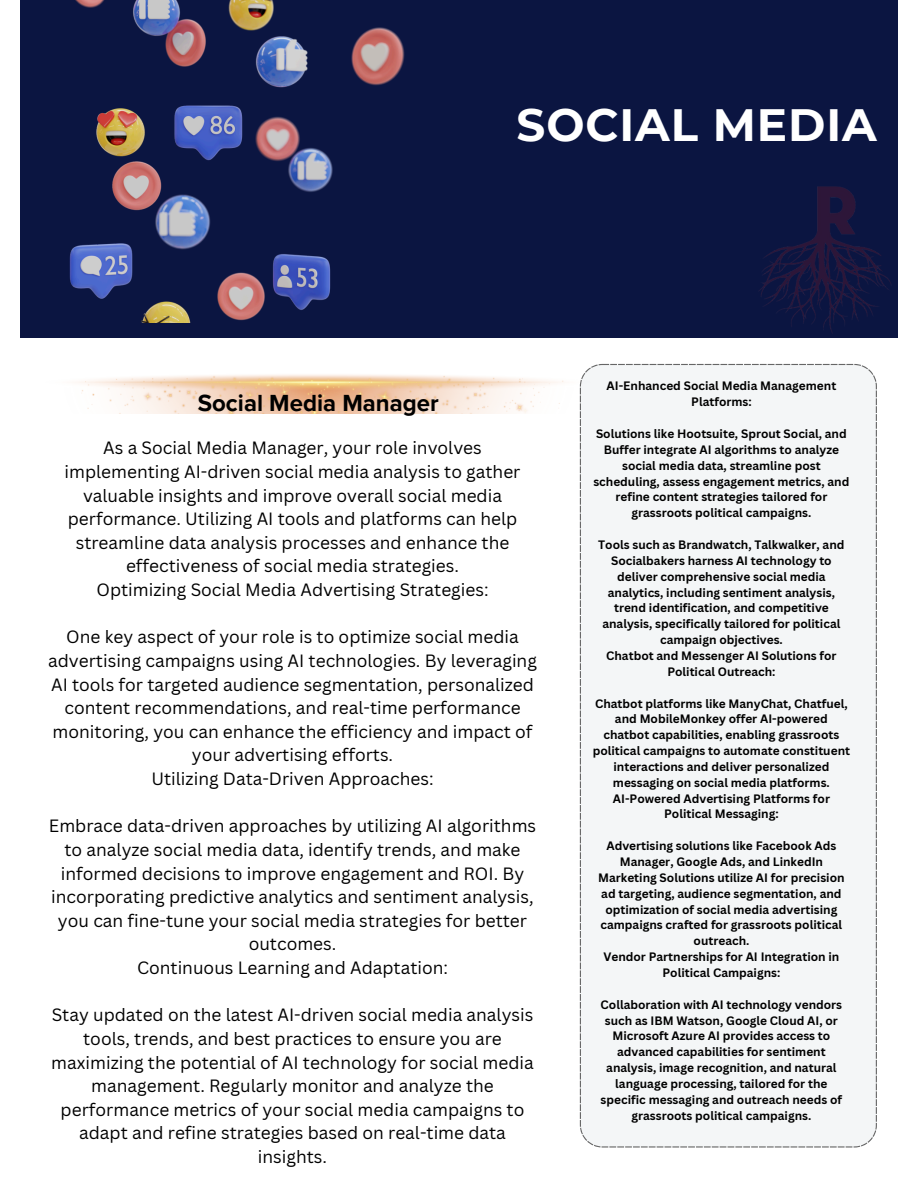
<style>
.page{position:relative;width:918px;height:1188px;background:#fff}
.page>*{position:absolute;margin:0;border:0;box-sizing:border-box;transform-origin:0 0}
.t1{font:700 45.3px "Montserrat";letter-spacing:.02em;color:#fff}
.t2{font:700 24px "Proxima Nova";color:#000}
.t3{font:17.25px/23.7px "Canva Sans";color:#000;text-align:center}
.t4{font:700 11.85px/15.9px "Canva Sans";color:#000;text-align:center}
</style>
<div class="page">
<div style="left:21px;top:0;width:876px;height:338px;background:#0b1541"></div>
<div style="left:580px;top:364px;width:297px;height:784px;background:#f4f6f7"></div>
<img style="left:759px;top:179px;width:139px;height:159px">
<img style="left:69px;top:0;width:335px;height:322px">
<img style="left:78px;top:373px;width:514px;height:41px">
<p class="t1" style="left:517px;top:97px;width:362px">SOCIAL MEDIA</p>
<p class="t2" style="left:198px;top:389px;width:242px">Social Media Manager</p>
<p class="t3" style="left:65px;top:436px;width:457px">As a Social Media Manager, your role involves implementing AI-driven social media analysis to gather valuable insights and improve overall social media performance. Utilizing AI tools and platforms can help streamline data analysis processes and enhance the effectiveness of social media strategies.<br>Optimizing Social Media Advertising Strategies:</p>
<p class="t3" style="left:48px;top:625px;width:490px">One key aspect of your role is to optimize social media advertising campaigns using AI technologies. By leveraging AI tools for targeted audience segmentation, personalized content recommendations, and real-time performance monitoring, you can enhance the efficiency and impact of your advertising efforts.<br>Utilizing Data-Driven Approaches:</p>
<p class="t3" style="left:49px;top:814px;width:489px">Embrace data-driven approaches by utilizing AI algorithms to analyze social media data, identify trends, and make informed decisions to improve engagement and ROI. By incorporating predictive analytics and sentiment analysis, you can fine-tune your social media strategies for better outcomes.<br>Continuous Learning and Adaptation:</p>
<p class="t3" style="left:51px;top:1003px;width:484px">Stay updated on the latest AI-driven social media analysis tools, trends, and best practices to ensure you are maximizing the potential of AI technology for social media management. Regularly monitor and analyze the performance metrics of your social media campaigns to adapt and refine strategies based on real-time data insights.</p>
<p class="t4" style="left:607px;top:378px;width:231px">AI-Enhanced Social Media Management<br>Platforms:</p>
<p class="t4" style="left:593px;top:425px;width:258px">Solutions like Hootsuite, Sprout Social, and Buffer integrate AI algorithms to analyze social media data, streamline post scheduling, assess engagement metrics, and refine content strategies tailored for grassroots political campaigns.</p>
<p class="t4" style="left:598px;top:536px;width:248px">Tools such as Brandwatch, Talkwalker, and Socialbakers harness AI technology to deliver comprehensive social media analytics, including sentiment analysis, trend identification, and competitive analysis, specifically tailored for political campaign objectives.</p>
<p class="t4" style="left:606px;top:647px;width:232px">Chatbot and Messenger AI Solutions for<br>Political Outreach:</p>
<p class="t4" style="left:593px;top:695px;width:259px">Chatbot platforms like ManyChat, Chatfuel, and MobileMonkey offer AI-powered chatbot capabilities, enabling grassroots political campaigns to automate constituent interactions and deliver personalized messaging on social media platforms.</p>
<h3 class="t4" style="left:613px;top:790px;width:219px">AI-Powered Advertising Platforms for<br>Political Messaging:</h3>
<h3 class="t4" style="left:598px;top:838px;width:248px">Advertising solutions like Facebook Ads Manager, Google Ads, and LinkedIn Marketing Solutions utilize AI for precision ad targeting, audience segmentation, and optimization of social media advertising campaigns crafted for grassroots political outreach.</h3>
<h3 class="t4" style="left:603px;top:949px;width:238px">Vendor Partnerships for AI Integration in<br>Political Campaigns:</h3>
<h3 class="t4" style="left:601px;top:996px;width:243px">Collaboration with AI technology vendors such as IBM Watson, Google Cloud AI, or Microsoft Azure AI provides access to advanced capabilities for sentiment analysis, image recognition, and natural language processing, tailored for the specific messaging and outreach needs of grassroots political campaigns.</h3>
</div>
